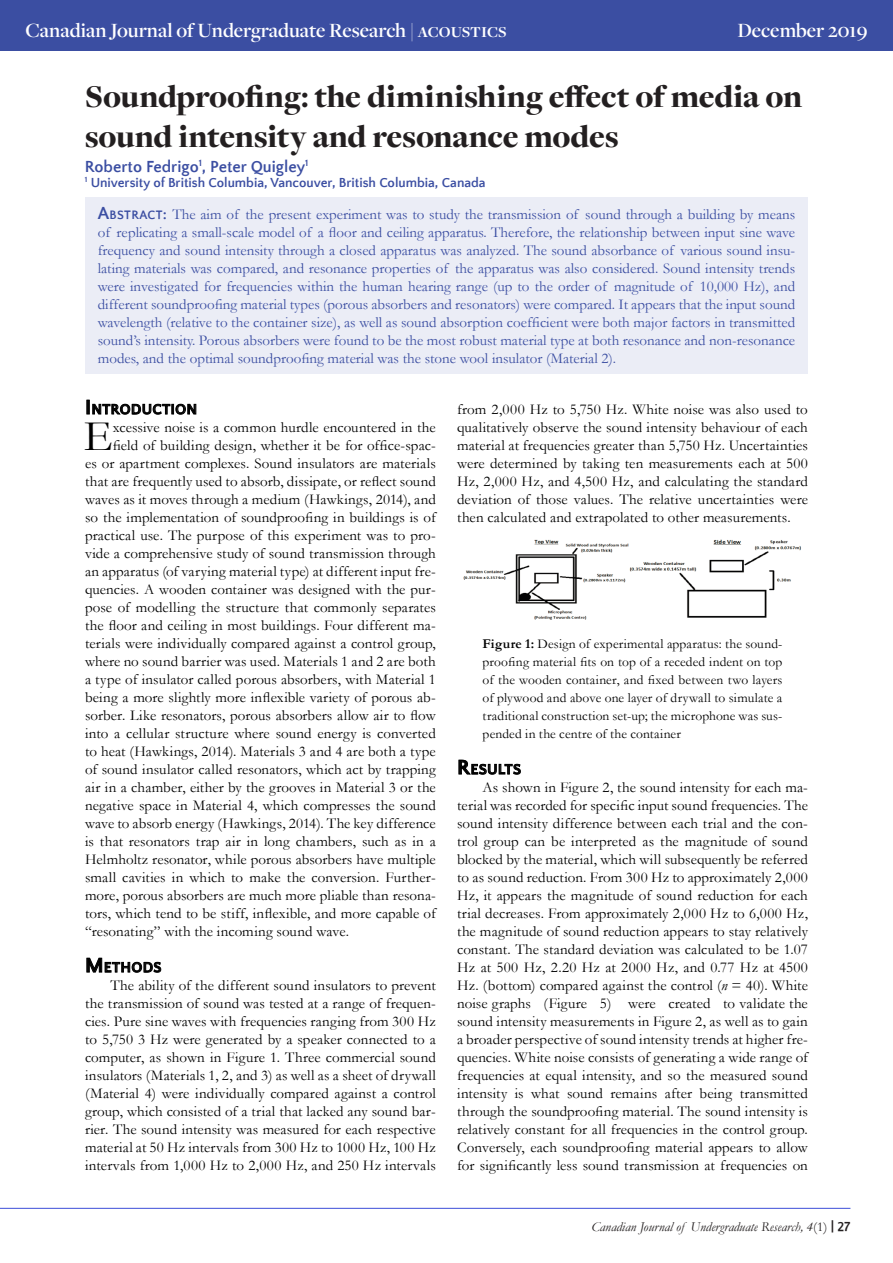
<style>
.page{position:relative;width:893px;height:1263px;background:#fff}
.page>*{position:absolute;margin:0;border:0;box-sizing:border-box;transform-origin:0 0}
.t1{font:43.8px "Garamond";color:#000}
.t2{font:900 33px/39.6px "Freight Disp Pro";letter-spacing:-.005em;color:#231f20}
.t3{font:600 21px "Freight Disp Pro";color:#fff}
.t4{font:700 16.5px "Quattrocento Sans";color:#3b4ea2}
.t5{font:15px/18px "Garamond";letter-spacing:.005em;color:#000;text-align:justify}
.t6{font:15px/18px "Garamond";color:#3b4ea2;text-align:justify}
.t7{font:700 14.7px "Quattrocento Sans";letter-spacing:.025em;color:#000}
.t8{font:13.5px/18px "Garamond";letter-spacing:.005em;color:#000;text-align:justify}
.t9{font:700 13.5px "Quattrocento Sans";color:#3b4ea2}
.t10{font:italic 13.5px "Garamond";color:#231f20}
.s1{font-family:"Quattrocento Sans";font-weight:700;font-size:18px}
.s2{font-family:"Quattrocento Sans";font-weight:700;font-size:12.6px}
.s3{font-family:"Quattrocento Sans";font-weight:700}
.s4{font-size:21px}
.s5{font-weight:700}
.s6{font-style:italic}
.s7{font-style:normal}
.s8{font-family:"Quattrocento Sans";font-weight:700;font-style:normal}
</style>
<div class="page">
<hr style="left:0;top:1208px;width:850px;height:1px;background:#3b4ed8">
<div style="left:0;top:0;width:725px;height:50px;background:#3b4ea2"></div>
<div style="left:725px;top:0;width:168px;height:50px;background:#3b4ea2"></div>
<div style="left:87px;top:400px;width:3px;height:14px;border:1px solid #000"></div>
<svg style="left:92px;top:403px;width:105px;height:12px"></svg>
<svg style="left:86px;top:957px;width:76px;height:16px"></svg>
<svg style="left:458px;top:759px;width:63px;height:16px"></svg>
<div style="left:85px;top:197px;width:723px;height:177px;background:#ebedf6"></div>
<img style="left:463px;top:539px;width:338px;height:81px">
<h3 class="t3" style="left:26px;top:17px;width:483px">Canadian Journal of Undergraduate Research | acoustics</h3>
<h3 class="t3" style="left:738px;top:17px;width:131px">December 2019</h3>
<h2 class="t2" style="left:85px;top:77px;width:719px">Soundproofing: the diminishing effect of media on sound intensity and resonance modes</h2>
<p class="t4" style="left:85px;top:158px;width:225px">Roberto Fedrigo<sup>1</sup>, Peter Quigley<sup>1</sup></p>
<p class="t9" style="left:85px;top:175px;width:402px"><sup>1</sup> University of British Columbia, Vancouver, British Columbia, Canada</p>
<p class="t6" style="left:98px;top:205px;width:699px"><span class="s1">A</span><span class="s2">BSTRACT</span><span class="s3">:</span> The aim of the present experiment was to study the transmission of sound through a building by means of replicating a small-scale model of a floor and ceiling apparatus. Therefore, the relationship between input sine wave frequency and sound intensity through a closed apparatus was analyzed. The sound absorbance of various sound insu&shy;lating materials was compared, and resonance properties of the apparatus was also considered. Sound intensity trends were investigated for frequencies within the human hearing range (up to the order of magnitude of 10,000 Hz), and different soundproofing material types (porous absorbers and resonators) were compared. It appears that the input sound wavelength (relative to the container size), as well as sound absorption coefficient were both major factors in transmitted sound’s intensity. Porous absorbers were found to be the most robust material type at both resonance and non-resonance modes, and the optimal soundproofing material was the stone wool insulator (Material 2).</p>
<p class="t7" style="left:85px;top:402px;width:114px"><span class="s4">I</span>NTRODUCTION</p>
<h1 class="t1" style="left:84px;top:412px;width:30px">E</h1>
<p class="t5" style="left:113px;top:419px;width:325px">xcessive noise is a common hurdle encountered in the</p>
<p class="t5" style="left:113px;top:437px;width:325px">field of building design, whether it be for office-spac-</p>
<p class="t5" style="left:85px;top:455px;width:352px">es or apartment complexes. Sound insulators are materials</p>
<p class="t5" style="left:85px;top:473px;width:352px">that are frequently used to absorb, dissipate, or reflect sound</p>
<p class="t5" style="left:85px;top:491px;width:352px">waves as it moves through a medium (Hawkings, 2014), and</p>
<p class="t5" style="left:85px;top:509px;width:352px">so the implementation of soundproofing in buildings is of</p>
<p class="t5" style="left:85px;top:527px;width:352px">practical use. The purpose of this experiment was to pro-</p>
<p class="t5" style="left:85px;top:545px;width:352px">vide a comprehensive study of sound transmission through</p>
<p class="t5" style="left:85px;top:563px;width:352px">an apparatus (of varying material type) at different input fre-</p>
<p class="t5" style="left:85px;top:581px;width:352px">quencies. A wooden container was designed with the pur-</p>
<p class="t5" style="left:85px;top:599px;width:352px">pose of modelling the structure that commonly separates</p>
<p class="t5" style="left:85px;top:617px;width:352px">the floor and ceiling in most buildings. Four different ma-</p>
<p class="t5" style="left:85px;top:635px;width:352px">terials were individually compared against a control group,</p>
<p class="t5" style="left:85px;top:653px;width:352px">where no sound barrier was used. Materials 1 and 2 are both</p>
<p class="t5" style="left:85px;top:671px;width:352px">a type of insulator called porous absorbers, with Material 1</p>
<p class="t5" style="left:85px;top:689px;width:352px">being a more slightly more inflexible variety of porous ab-</p>
<p class="t5" style="left:85px;top:707px;width:352px">sorber. Like resonators, porous absorbers allow air to flow</p>
<p class="t5" style="left:85px;top:725px;width:352px">into a cellular structure where sound energy is converted</p>
<p class="t5" style="left:85px;top:743px;width:352px">to heat (Hawkings, 2014). Materials 3 and 4 are both a type</p>
<p class="t5" style="left:85px;top:761px;width:352px">of sound insulator called resonators, which act by trapping</p>
<p class="t5" style="left:85px;top:779px;width:352px">air in a chamber, either by the grooves in Material 3 or the</p>
<p class="t5" style="left:85px;top:797px;width:352px">negative space in Material 4, which compresses the sound</p>
<p class="t5" style="left:85px;top:815px;width:352px">wave to absorb energy (Hawkings, 2014). The key difference</p>
<p class="t5" style="left:85px;top:833px;width:352px">is that resonators trap air in long chambers, such as in a</p>
<p class="t5" style="left:85px;top:851px;width:352px">Helmholtz resonator, while porous absorbers have multiple</p>
<p class="t5" style="left:85px;top:869px;width:352px">small cavities in which to make the conversion. Further-</p>
<p class="t5" style="left:85px;top:887px;width:352px">more, porous absorbers are much more pliable than resona-</p>
<p class="t5" style="left:85px;top:905px;width:352px">tors, which tend to be stiff, inflexible, and more capable of</p>
<p class="t5" style="left:85px;top:923px;width:265px">“resonating” with the incoming sound wave.</p>
<p class="t7" style="left:85px;top:960px;width:78px"><span class="s4">M</span>ETHODS</p>
<p class="t5" style="left:85px;top:977px;width:352px;text-indent:26px">The ability of the different sound insulators to prevent the transmission of sound was tested at a range of frequen&shy;cies. Pure sine waves with frequencies ranging from 300 Hz to 5,750 3 Hz were generated by a speaker connected to a computer, as shown in Figure 1. Three commercial sound insulators (Materials 1, 2, and 3) as well as a sheet of drywall (Material 4) were individually compared against a control group, which consisted of a trial that lacked any sound bar&shy;rier. The sound intensity was measured for each respective material at 50 Hz intervals from 300 Hz to 1000 Hz, 100 Hz intervals from 1,000 Hz to 2,000 Hz, and 250 Hz intervals</p>
<p class="t5" style="left:457px;top:401px;width:352px">from 2,000 Hz to 5,750 Hz. White noise was also used to qualitatively observe the sound intensity behaviour of each material at frequencies greater than 5,750 Hz. Uncertainties were determined by taking ten measurements each at 500<br>Hz, 2,000 Hz, and 4,500 Hz, and calculating the standard deviation of those values. The relative uncertainties were then calculated and extrapolated to other measurements.</p>
<p class="t8" style="left:483px;top:635px;width:301px"><span class="s5">Figure 1:</span> Design of experimental apparatus: the sound&shy;proofing material fits on top of a receded indent on top of the wooden container, and fixed between two layers of plywood and above one layer of drywall to simulate a traditional construction set-up; the microphone was sus&shy;pended in the centre of the container</p>
<p class="t7" style="left:457px;top:762px;width:65px"><span class="s4">R</span>ESULTS</p>
<p class="t5" style="left:457px;top:779px;width:352px;text-indent:26px">As shown in Figure 2, the sound intensity for each ma&shy;terial was recorded for specific input sound frequencies. The sound intensity difference between each trial and the con&shy;trol group can be interpreted as the magnitude of sound blocked by the material, which will subsequently be referred to as sound reduction. From 300 Hz to approximately 2,000<br>Hz, it appears the magnitude of sound reduction for each trial decreases. From approximately 2,000 Hz to 6,000 Hz, the magnitude of sound reduction appears to stay relatively constant. The standard deviation was calculated to be 1.07<br>Hz at 500 Hz, 2.20 Hz at 2000 Hz, and 0.77 Hz at 4500<br>Hz. (bottom) compared against the control (<span class="s6">n</span> = 40). White noise graphs (Figure 5) were created to validate the sound intensity measurements in Figure 2, as well as to gain a broader perspective of sound intensity trends at higher fre&shy;quencies. White noise consists of generating a wide range of frequencies at equal intensity, and so the measured sound intensity is what sound remains after being transmitted through the soundproofing material. The sound intensity is relatively constant for all frequencies in the control group.<br>Conversely, each soundproofing material appears to allow for significantly less sound transmission at frequencies on</p>
<p class="t10" style="left:591px;top:1219px;width:261px">Canadian Journal of Undergraduate Research, 4<span class="s7">(1)</span> <span class="s8">| 27</span></p>
</div>
